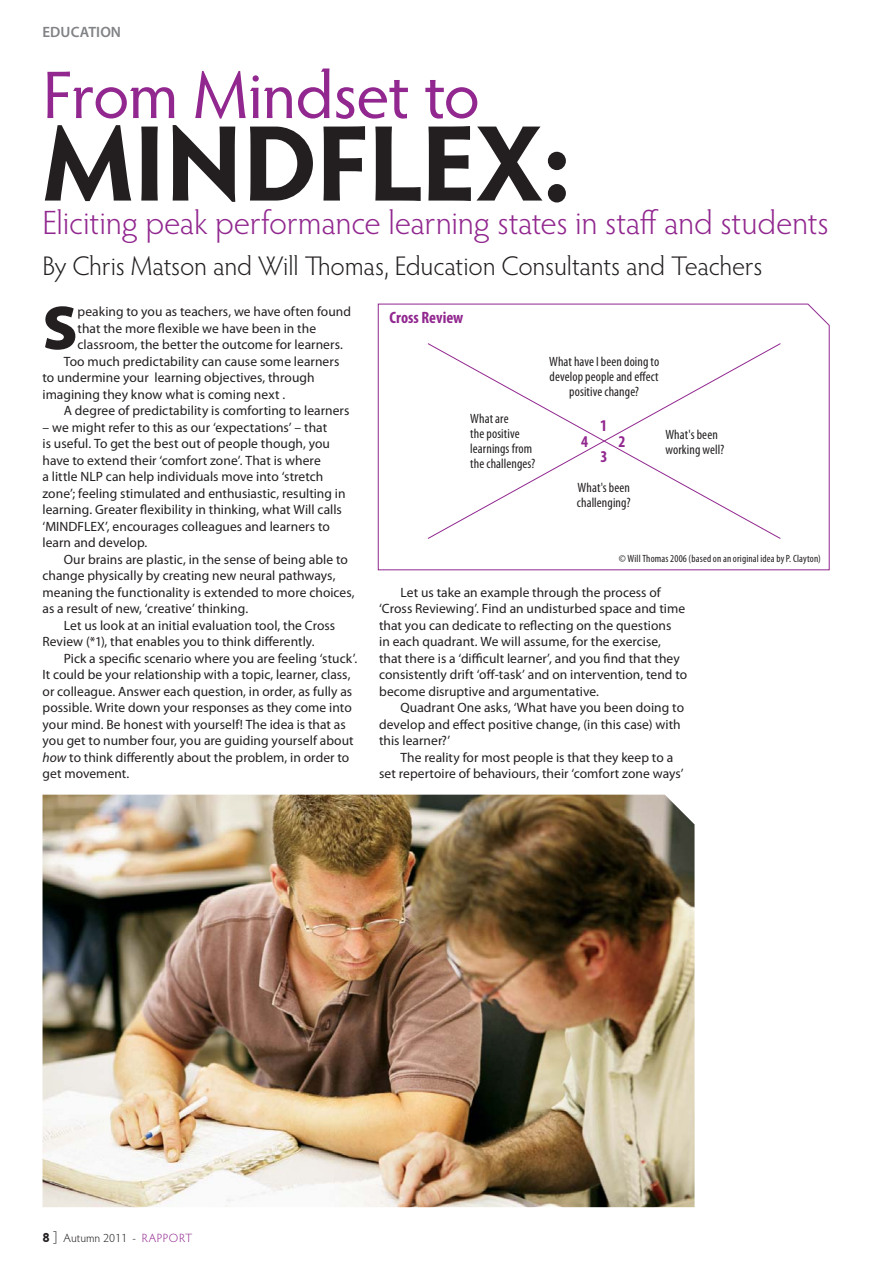
<style>
.page{position:relative;width:893px;height:1263px;background:#fff}
.page>*{position:absolute;margin:0;border:0;box-sizing:border-box;transform-origin:0 0}
.t1{font:700 108px "Hypatia Sans Pro";letter-spacing:-.005em;color:#231f20}
.t2{font:67.5px "Hypatia Sans Pro";letter-spacing:-.015em;color:#91278f}
.t3{font:900 62.4px "Myriad Pro";color:#231f20}
.t4{font:300 33.75px "Hypatia Sans Pro";letter-spacing:-.005em;color:#91278f}
.t5{font:300 27px "Hypatia Sans Pro";letter-spacing:-.005em;color:#231f20}
.t6{font:700 condensed 16.5px "Myriad Pro";color:#91278f}
.t7{font:600 15px "Myriad Pro";letter-spacing:.005em;color:#808285}
.t8{font:13.5px "Myriad Pro";color:#231f20}
.t9{font:condensed 13.5px/15px "Myriad Pro";letter-spacing:.005em;color:#231f20}
.t10{font:300 12px "Hypatia Sans Pro";color:#231f20}
.t11{font:condensed 10.5px "Myriad Pro";letter-spacing:.015em;color:#231f20}
.s1{font-style:italic}
.s2{font-weight:700;font-size:13.5px}
.s3{font-size:13.5px}
.s4{color:#91278f}
</style>
<div class="page">
<img style="left:43px;top:795px;width:651px;height:412px">
<svg style="left:377px;top:303px;width:453px;height:268px"></svg>
<svg style="left:427px;top:343px;width:354px;height:196px"></svg>
<p class="t7" style="left:43px;top:26px;width:80px">EDUCATION</p>
<p class="t2" style="left:43px;top:61px;width:439px">From Mindset to</p>
<p class="t1" style="left:43px;top:109px;width:531px">MINDFLEX:</p>
<p class="t4" style="left:43px;top:205px;width:788px">Eliciting peak performance learning states in staff and students</p>
<p class="t5" style="left:43px;top:252px;width:722px">By Chris Matson and Will Thomas, Education Consultants and Teachers</p>
<p class="t6" style="left:389px;top:312px;width:75px">Cross Review</p>
<p class="t9" style="left:549px;top:355px;width:112px;text-align:center">What have I been doing to develop people and effect positive change?</p>
<p class="t6" style="left:600px;top:420px;width:9px">1</p>
<p class="t6" style="left:619px;top:435px;width:9px">2</p>
<p class="t6" style="left:600px;top:450px;width:9px">3</p>
<p class="t3" style="left:43px;top:291px;width:37px">S</p>
<p class="t8" style="left:78px;top:306px;width:275px">peaking to you as teachers, we have often found</p>
<p class="t8" style="left:78px;top:323px;width:240px">that the more flexible we have been in the</p>
<p class="t8" style="left:78px;top:339px;width:267px">classroom, the better the outcome for learners.</p>
<p class="t8" style="left:64px;top:356px;width:277px">Too much predictability can cause some learners</p>
<p class="t8" style="left:43px;top:372px;width:274px">to undermine your learning objectives, through</p>
<p class="t8" style="left:43px;top:389px;width:244px">imagining they know what is coming next .</p>
<p class="t8" style="left:64px;top:405px;width:287px">A degree of predictability is comforting to learners</p>
<p class="t8" style="left:43px;top:422px;width:286px">– we might refer to this as our ‘expectations’ – that</p>
<p class="t8" style="left:43px;top:438px;width:289px">is useful. To get the best out of people though, you</p>
<p class="t8" style="left:43px;top:455px;width:280px">have to extend their ‘comfort zone’. That is where</p>
<p class="t8" style="left:43px;top:471px;width:282px">a little NLP can help individuals move into ‘stretch</p>
<p class="t8" style="left:43px;top:488px;width:305px">zone’; feeling stimulated and enthusiastic, resulting in</p>
<p class="t8" style="left:43px;top:504px;width:301px">learning. Greater flexibility in thinking, what Will calls</p>
<p class="t8" style="left:43px;top:521px;width:289px">‘MINDFLEX’, encourages colleagues and learners to</p>
<p class="t8" style="left:43px;top:537px;width:106px">learn and develop.</p>
<p class="t8" style="left:64px;top:554px;width:286px">Our brains are plastic, in the sense of being able to</p>
<p class="t8" style="left:43px;top:570px;width:295px">change physically by creating new neural pathways,</p>
<p class="t8" style="left:43px;top:587px;width:314px">meaning the functionality is extended to more choices,</p>
<p class="t8" style="left:43px;top:603px;width:207px">as a result of new, ‘creative’ thinking.</p>
<p class="t8" style="left:64px;top:620px;width:273px">Let us look at an initial evaluation tool, the Cross</p>
<p class="t8" style="left:43px;top:636px;width:274px">Review (*1), that enables you to think differently.</p>
<p class="t8" style="left:64px;top:653px;width:295px">Pick a specific scenario where you are feeling ‘stuck’.</p>
<p class="t8" style="left:43px;top:669px;width:310px">It could be your relationship with a topic, learner, class,</p>
<p class="t8" style="left:43px;top:686px;width:311px">or colleague. Answer each question, in order, as fully as</p>
<p class="t8" style="left:43px;top:702px;width:311px">possible. Write down your responses as they come into</p>
<p class="t8" style="left:43px;top:719px;width:305px">your mind. Be honest with yourself! The idea is that as</p>
<p class="t8" style="left:43px;top:735px;width:313px">you get to number four, you are guiding yourself about</p>
<p class="t8" style="left:43px;top:752px;width:308px"><span class="s1">how</span> to think differently about the problem, in order to</p>
<p class="t8" style="left:43px;top:768px;width:88px">get movement.</p>
<p class="t9" style="left:470px;top:412px;width:67px">What are<br>the positive learnings from the challenges?</p>
<p class="t9" style="left:665px;top:428px;width:61px">What's been working well?</p>
<p class="t6" style="left:581px;top:435px;width:9px">4</p>
<p class="t9" style="left:577px;top:482px;width:55px">What's been challenging?</p>
<p class="t11" style="left:619px;top:554px;width:204px">© Will Thomas 2006 (based on an original idea by P. Clayton)</p>
<p class="t8" style="left:400px;top:587px;width:262px">Let us take an example through the process of</p>
<p class="t8" style="left:379px;top:603px;width:308px">‘Cross Reviewing’. Find an undisturbed space and time</p>
<p class="t8" style="left:379px;top:620px;width:294px">that you can dedicate to reflecting on the questions</p>
<p class="t8" style="left:379px;top:636px;width:283px">in each quadrant. We will assume, for the exercise,</p>
<p class="t8" style="left:379px;top:653px;width:302px">that there is a ‘difficult learner’, and you find that they</p>
<p class="t8" style="left:379px;top:669px;width:310px">consistently drift ‘off-task’ and on intervention, tend to</p>
<p class="t8" style="left:379px;top:686px;width:221px">become disruptive and argumentative.</p>
<p class="t8" style="left:400px;top:702px;width:285px">Quadrant One asks, ‘What have you been doing to</p>
<p class="t8" style="left:379px;top:719px;width:303px">develop and effect positive change, (in this case) with</p>
<p class="t8" style="left:379px;top:735px;width:73px">this learner?’</p>
<p class="t8" style="left:400px;top:752px;width:274px">The reality for most people is that they keep to a</p>
<p class="t8" style="left:379px;top:768px;width:306px">set repertoire of behaviours, their ‘comfort zone ways’</p>
<p class="t10" style="left:43px;top:1231px;width:151px"><span class="s2">8</span> <span class="s3">]</span> Autumn 2011 - <span class="s4">RAPPORT</span></p>
</div>
